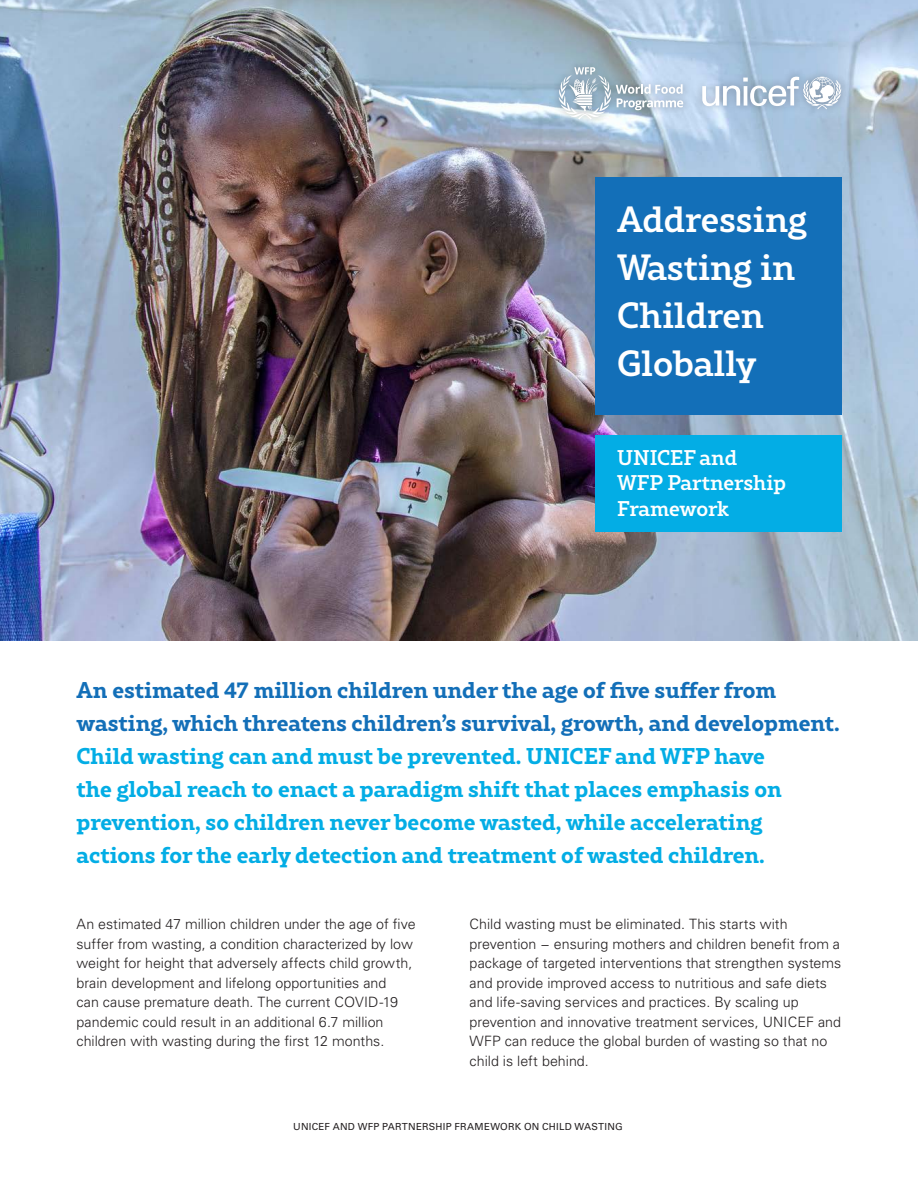
<style>
.page{position:relative;width:918px;height:1188px;background:#fff}
.page>*{position:absolute;margin:0;border:0;box-sizing:border-box;transform-origin:0 0}
.t1{font:500 36px/48px "Rival Slab";color:#fff}
.t2{font:700 22.5px/33px "Rival Slab";color:#03ade5}
.t3{font:500 21px/25.2px "Rival Slab";color:#fff}
.copy{font:300 14.25px/19.5px "Univers LT Std";color:#231f20}
.t4{font:9.75px "Univers LT Std";letter-spacing:.025em;color:#231f20}
.s1{color:#136fb8}
</style>
<div class="page">
<img style="left:0;top:0;width:918px;height:641px">
<div style="left:595px;top:178px;width:246px;height:237px;background:#136fb8"></div>
<div style="left:595px;top:435px;width:246px;height:97px;background:#03ade5"></div>
<div style="left:694px;top:69px;width:155px;height:48px;background:#231f20;opacity:.35"></div>
<svg style="left:702px;top:77px;width:139px;height:32px"></svg>
<div style="left:551px;top:60px;width:140px;height:67px;background:#231f20;opacity:.35"></div>
<svg style="left:558px;top:67px;width:125px;height:52px;background:#b8c9d6"></svg>
<p class="t1" style="left:617px;top:194px;width:191px">Addressing<br>Wasting in<br>Children<br>Globally</p>
<p class="t3" style="left:617px;top:445px;width:170px">UNICEF and<br>WFP Partnership<br>Framework</p>
<h1 class="t2" style="left:77px;top:672px;width:765px"><span class="s1">An estimated 47 million children under the age of five suffer from wasting, which threatens children’s survival, growth, and development.<br></span>Child wasting can and must be prevented. UNICEF and WFP have<br>the global reach to enact a paradigm shift that places emphasis on prevention, so children never become wasted, while accelerating actions for the early detection and treatment of wasted children.</h1>
<p class="copy" style="left:77px;top:915px;width:341px">An estimated 47 million children under the age of five suffer from wasting, a condition characterized by low weight for height that adversely affects child growth, brain development and lifelong opportunities and<br>can cause premature death. The current COVID-19 pandemic could result in an additional 6.7 million children with wasting during the first 12 months.</p>
<p class="copy" style="left:470px;top:915px;width:373px">Child wasting must be eliminated. This starts with prevention − ensuring mothers and children benefit from a package of targeted interventions that strengthen systems and provide improved access to nutritious and safe diets and life-saving services and practices. By scaling up prevention and innovative treatment services, UNICEF and WFP can reduce the global burden of wasting so that no child is left behind.</p>
<p class="t4" style="left:293px;top:1120px;width:331px">UNICEF AND WFP PARTNERSHIP FRAMEWORK ON CHILD WASTING</p>
</div>
